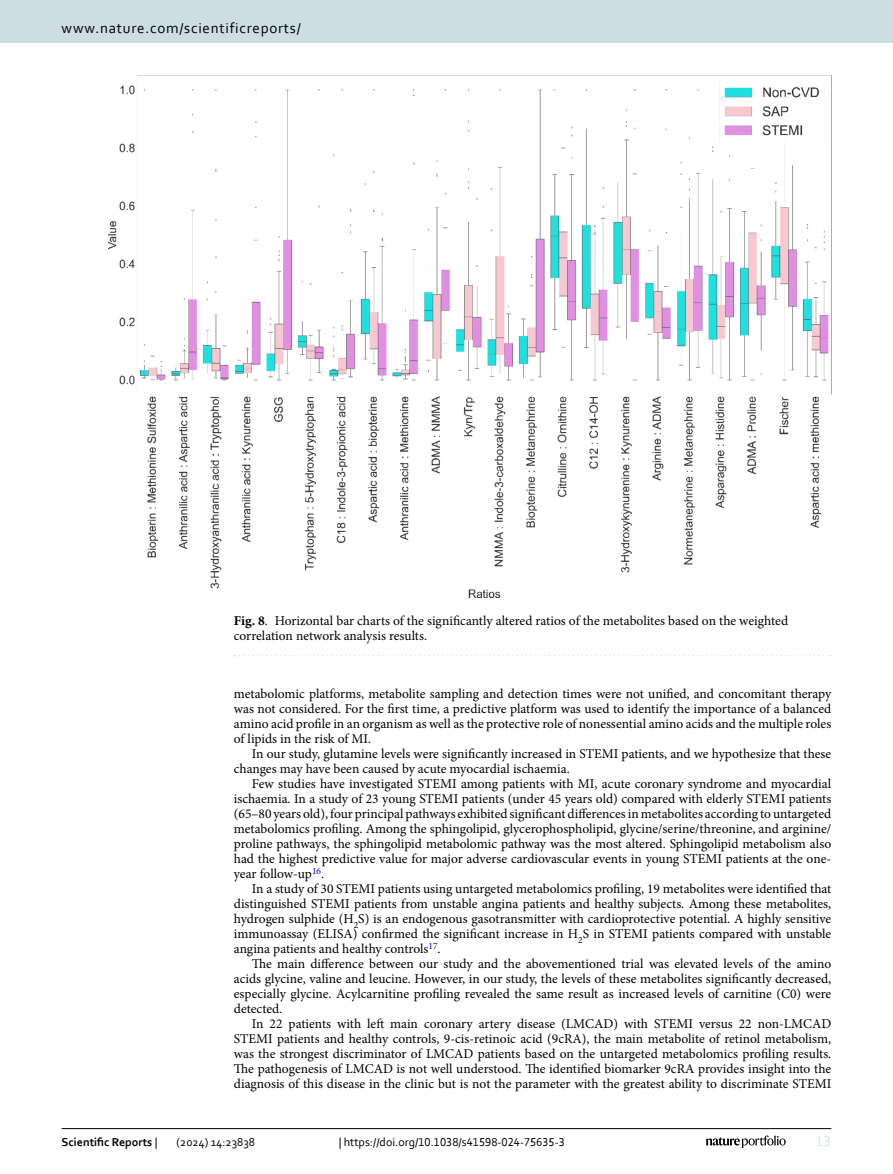
<style>
.page{position:relative;width:893px;height:1174px;background:#fff}
.page>*{position:absolute;margin:0;border:0;box-sizing:border-box;transform-origin:0 0}
.t1{font:15px "Corbel";letter-spacing:.05em;color:#000}
.t2{font:15px "Corbel";color:#d9e4eb}
.Body_Text_Indent{font:13.5px/15px "Minion Pro";color:#000;text-align:justify}
.Figure_Caption{font:13.5px/15px "Minion Pro";color:#000}
.t3{font:12px "Corbel";color:#000}
.t4{font:700 12px "Corbel";color:#000}
.s1{font-weight:700}
.s2{font-weight:400}
</style>
<div class="page">
<img style="left:108px;top:82px;width:721px;height:515px">
<svg style="left:235px;top:655px;width:597px;height:1px"></svg>
<hr style="left:62px;top:1128px;width:769px;height:1px;background:#000">
<svg style="left:706px;top:1135px;width:80px;height:12px"></svg>
<div style="left:0;top:0;width:893px;height:43px;background:#cedde4"></div>
<p class="t1" style="left:62px;top:18px;width:241px">www.nature.com/scientificreports/</p>
<p class="Figure_Caption" style="left:234px;top:613px;width:556px"><span class="s1">Fig. 8</span>. Horizontal bar charts of the significantly altered ratios of the metabolites based on the weighted correlation network analysis results.</p>
<p class="Body_Text_Indent" style="left:234px;top:686px;width:599px">metabolomic platforms, metabolite sampling and detection times were not unified, and concomitant therapy was not considered. For the first time, a predictive platform was used to identify the importance of a balanced amino acid profile in an organism as well as the protective role of nonessential amino acids and the multiple roles of lipids in the risk of MI.</p>
<p class="Body_Text_Indent" style="left:234px;top:746px;width:599px;text-indent:18px">In our study, glutamine levels were significantly increased in STEMI patients, and we hypothesize that these changes may have been caused by acute myocardial ischaemia.</p>
<p class="Body_Text_Indent" style="left:234px;top:776px;width:599px;text-indent:18px">Few studies have investigated STEMI among patients with MI, acute coronary syndrome and myocardial ischaemia. In a study of 23 young STEMI patients (under 45 years old) compared with elderly STEMI patients (65–80 years old), four principal pathways exhibited significant differences in metabolites according to untargeted metabolomics profiling. Among the sphingolipid, glycerophospholipid, glycine/serine/threonine, and arginine/ proline pathways, the sphingolipid metabolomic pathway was the most altered. Sphingolipid metabolism also had the highest predictive value for major adverse cardiovascular events in young STEMI patients at the one&shy;year follow-up<sup>16</sup>.</p>
<p class="Body_Text_Indent" style="left:234px;top:881px;width:599px;text-indent:18px">In a study of 30 STEMI patients using untargeted metabolomics profiling, 19 metabolites were identified that distinguished STEMI patients from unstable angina patients and healthy subjects. Among these metabolites, hydrogen sulphide (H<sub>2</sub>S) is an endogenous gasotransmitter with cardioprotective potential. A highly sensitive immunoassay (ELISA) confirmed the significant increase in H<sub>2</sub>S in STEMI patients compared with unstable angina patients and healthy controls<sup>17</sup>.</p>
<p class="Body_Text_Indent" style="left:234px;top:956px;width:599px;text-indent:18px">The main difference between our study and the abovementioned trial was elevated levels of the amino acids glycine, valine and leucine. However, in our study, the levels of these metabolites significantly decreased, especially glycine. Acylcarnitine profiling revealed the same result as increased levels of carnitine (C0) were detected.</p>
<p class="Body_Text_Indent" style="left:234px;top:1016px;width:599px;text-indent:18px">In 22 patients with left main coronary artery disease (LMCAD) with STEMI versus 22 non-LMCAD STEMI patients and healthy controls, 9-cis-retinoic acid (9cRA), the main metabolite of retinol metabolism, was the strongest discriminator of LMCAD patients based on the untargeted metabolomics profiling results.<br>The pathogenesis of LMCAD is not well understood. The identified biomarker 9cRA provides insight into the diagnosis of this disease in the clinic but is not the parameter with the greatest ability to discriminate STEMI</p>
<p class="t4" style="left:62px;top:1134px;width:97px">Scientific Reports <span class="s2">|</span></p>
<p class="t3" style="left:177px;top:1134px;width:80px">(2024) 14:23838</p>
<p class="t3" style="left:339px;top:1134px;width:228px">| https://doi.org/10.1038/s41598-024-75635-3</p>
<p class="t2" style="left:816px;top:1132px;width:17px">13</p>
</div>
